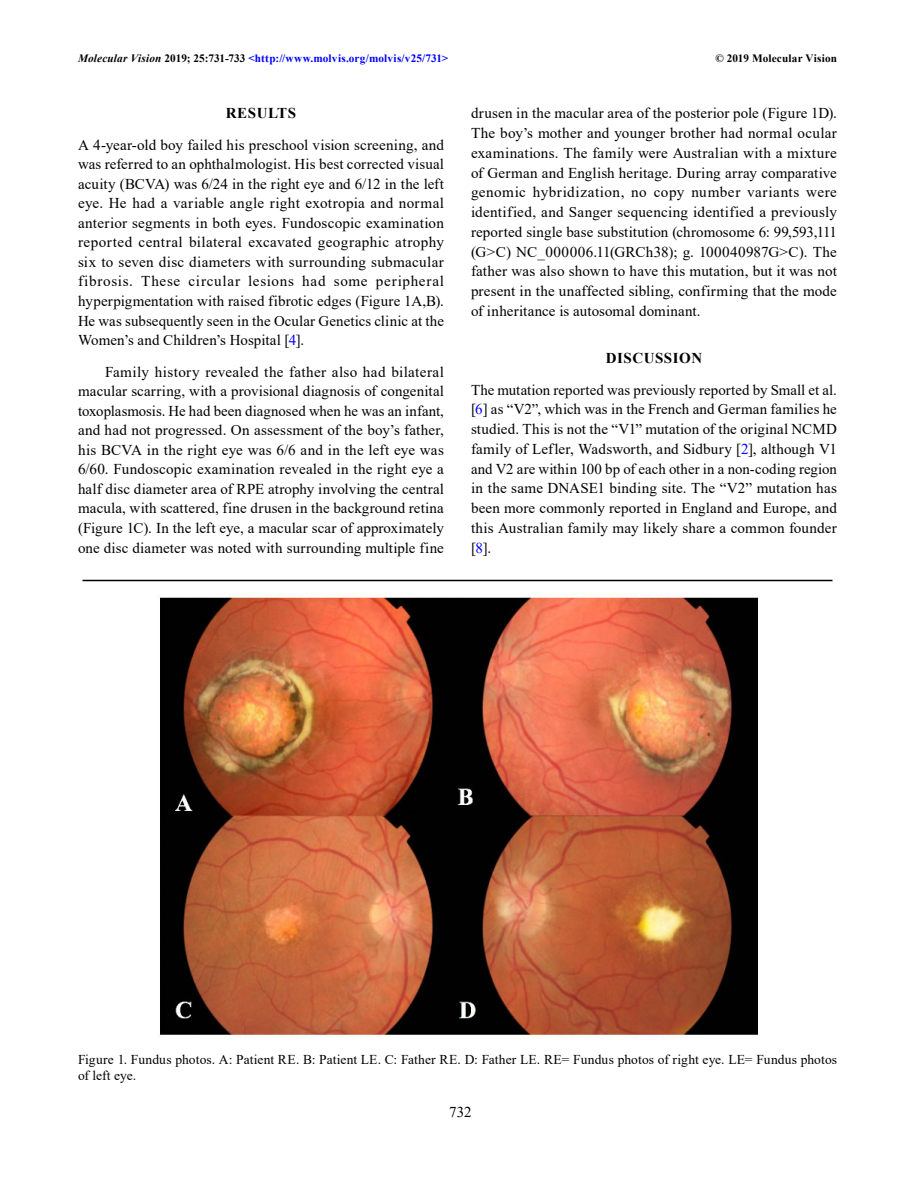
<style>
.page{position:relative;width:918px;height:1188px;background:#fff}
.page>*{position:absolute;margin:0;border:0;box-sizing:border-box;transform-origin:0 0}
.Para_Ind{font:15px/19.8px "Times New Roman";letter-spacing:.005em;color:#000;text-align:justify}
.Para_No_Ind{font:15px/19.5px "Times New Roman";letter-spacing:.01em;color:#000;text-align:justify}
.t1{font:700 15px "Times New Roman";letter-spacing:.035em;color:#000}
.Folio{font:15px "Times New Roman";color:#000}
.Fig_Caption{font:13.5px/16.5px "Times New Roman";letter-spacing:.005em;color:#000}
.Header_Align_Left{font:700 11.25px "Times New Roman";letter-spacing:.01em;color:#00f}
.Header_Align_Right{font:700 11.25px "Times New Roman";letter-spacing:.015em;color:#000}
.s1{font-style:italic;color:#000}
.s2{color:#000}
.s3{color:#00f}
</style>
<div class="page">
<img style="left:159px;top:594px;width:599px;height:444px">
<hr style="left:82px;top:580px;width:750px;height:1px;background:#000">
<p class="Header_Align_Left" style="left:78px;top:50px;width:372px"><span class="s1">Molecular Vision</span> <span class="s2">2019; 25:731-733</span> &lt;http://www.molvis.org/molvis/v25/731&gt;</p>
<p class="Header_Align_Right" style="left:715px;top:50px;width:123px">© 2019 Molecular Vision</p>
<h1 class="t1" style="left:226px;top:102px;width:72px">RESULTS</h1>
<p class="Para_No_Ind" style="left:78px;top:134px;width:368px">A 4-year-old boy failed his preschool vision screening, and was referred to an ophthalmologist. His best corrected visual acuity (BCVA) was 6/24 in the right eye and 6/12 in the left eye. He had a variable angle right exotropia and normal anterior segments in both eyes. Fundoscopic examination reported central bilateral excavated geographic atrophy six to seven disc diameters with surrounding submacular fibrosis. These circular lesions had some peripheral hyperpigmentation with raised fibrotic edges (Figure 1A,B).<br>He was subsequently seen in the Ocular Genetics clinic at the Women’s and Children’s Hospital [<span class="s3">4</span>].</p>
<p class="Para_Ind" style="left:78px;top:361px;width:368px;text-indent:27px">Family history revealed the father also had bilateral macular scarring, with a provisional diagnosis of congenital toxoplasmosis. He had been diagnosed when he was an infant, and had not progressed. On assessment of the boy’s father, his BCVA in the right eye was 6/6 and in the left eye was 6/60. Fundoscopic examination revealed in the right eye a half disc diameter area of RPE atrophy involving the central macula, with scattered, fine drusen in the background retina (Figure 1C). In the left eye, a macular scar of approximately one disc diameter was noted with surrounding multiple fine</p>
<p class="Para_Ind" style="left:471px;top:103px;width:368px">drusen in the macular area of the posterior pole (Figure 1D).<br>The boy’s mother and younger brother had normal ocular examinations. The family were Australian with a mixture of German and English heritage. During array comparative genomic hybridization, no copy number variants were identified, and Sanger sequencing identified a previously reported single base substitution (chromosome 6: 99,593,111 (G&gt;C) NC_000006.11(GRCh38); g. 100040987G&gt;C). The father was also shown to have this mutation, but it was not present in the unaffected sibling, confirming that the mode of inheritance is autosomal dominant.</p>
<h1 class="t1" style="left:606px;top:347px;width:98px">DISCUSSION</h1>
<p class="Para_No_Ind" style="left:471px;top:379px;width:368px">The mutation reported was previously reported by Small et al. [<span class="s3">6</span>] as “V2”, which was in the French and German families he studied. This is not the “V1” mutation of the original NCMD family of Lefler, Wadsworth, and Sidbury [<span class="s3">2</span>], although V1 and V2 are within 100 bp of each other in a non-coding region in the same DNASE1 binding site. The “V2” mutation has been more commonly reported in England and Europe, and this Australian family may likely share a common founder [<span class="s3">8</span>].</p>
<p class="Fig_Caption" style="left:78px;top:1050px;width:761px">Figure 1. Fundus photos. A: Patient RE. B: Patient LE. C: Father RE. D: Father LE. RE= Fundus photos of right eye. LE= Fundus photos of left eye.</p>
<p class="Folio" style="left:449px;top:1102px;width:24px">732</p>
</div>
